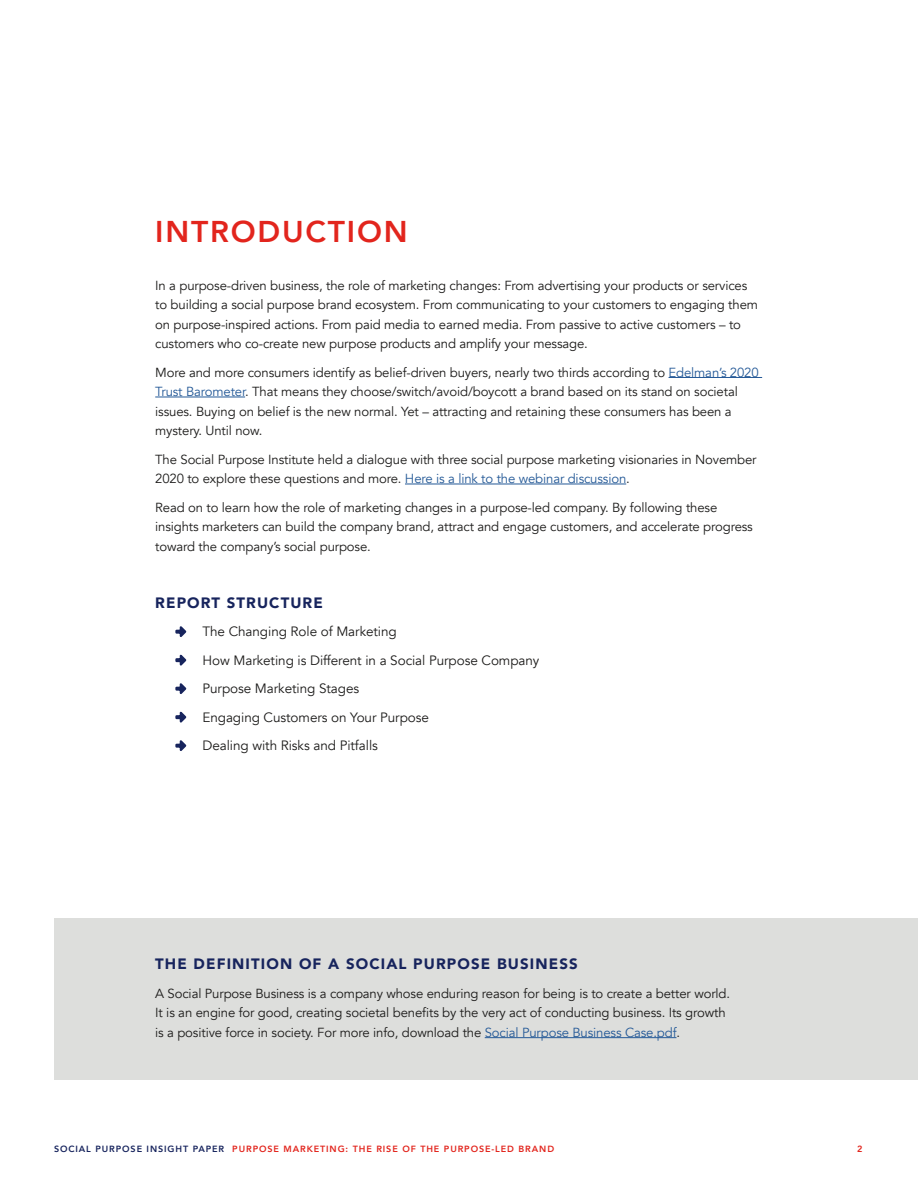
<style>
.page{position:relative;width:918px;height:1188px;background:#fff}
.page>*{position:absolute;margin:0;border:0;box-sizing:border-box;transform-origin:0 0}
.t1{font:800 30px "Avenir";letter-spacing:.06em;color:#e2251d}
.t2{font:900 15px "Avenir";letter-spacing:.075em;color:#17245d}
.t3{font:13.5px/28.5px "Avenir";letter-spacing:-.005em;color:#1c1b1a}
.t4{font:13.2px/19.5px "Avenir";letter-spacing:-.01em;color:#1c1b1a}
.t5{font:800 9px "Avenir";letter-spacing:.1em;color:#e2251d}
.s1{color:#245997}
.s2{color:#17245d}
</style>
<div class="page">
<div style="left:54px;top:918px;width:864px;height:162px;background:#dddedc"></div>
<hr style="left:669px;top:377px;width:93px;height:1px;background:#245997">
<hr style="left:155px;top:397px;width:90px;height:1px;background:#245997">
<hr style="left:405px;top:484px;width:221px;height:1px;background:#245997">
<hr style="left:485px;top:1037px;width:191px;height:1px;background:#245997">
<h1 class="t1" style="left:155px;top:208px;width:254px">INTRODUCTION</h1>
<p class="t4" style="left:155px;top:275px;width:604px">In a purpose-driven business, the role of marketing changes: From advertising your products or services to building a social purpose brand ecosystem. From communicating to your customers to engaging them on purpose-inspired actions. From paid media to earned media. From passive to active customers – to customers who co-create new purpose products and amplify your message.</p>
<p class="t4" style="left:155px;top:362px;width:605px">More and more consumers identify as belief-driven buyers, nearly two thirds according to <span class="s1">Edelman’s 2020<br>Trust Barometer</span>. That means they choose/switch/avoid/boycott a brand based on its stand on societal issues. Buying on belief is the new normal. Yet – attracting and retaining these consumers has been a mystery. Until now.</p>
<p class="t4" style="left:155px;top:449px;width:603px">The Social Purpose Institute held a dialogue with three social purpose marketing visionaries in November<br>2020 to explore these questions and more. <span class="s1">Here is a link to the webinar discussion</span>.</p>
<p class="t4" style="left:155px;top:497px;width:599px">Read on to learn how the role of marketing changes in a purpose-led company. By following these insights marketers can build the company brand, attract and engage customers, and accelerate progress toward the company’s social purpose.</p>
<p class="t2" style="left:155px;top:589px;width:169px">REPORT STRUCTURE</p>
<p class="t3" style="left:202px;top:617px;width:338px">The Changing Role of Marketing<br>How Marketing is Different in a Social Purpose Company Purpose Marketing Stages<br>Engaging Customers on Your Purpose<br>Dealing with Risks and Pitfalls</p>
<p class="t2" style="left:155px;top:951px;width:424px">THE DEFINITION OF A SOCIAL PURPOSE BUSINESS</p>
<p class="t4" style="left:155px;top:984px;width:576px">A Social Purpose Business is a company whose enduring reason for being is to create a better world.<br>It is an engine for good, creating societal benefits by the very act of conducting business. Its growth is a positive force in society. For more info, download the <span class="s1">Social Purpose Business Case.pdf</span>.</p>
<p class="t5" style="left:54px;top:1142px;width:502px"><span class="s2">SOCIAL PURPOSE INSIGHT PAPER</span> PURPOSE MARKETING: THE RISE OF THE PURPOSE-LED BRAND</p>
<p class="t5" style="left:857px;top:1142px;width:7px">2</p>
</div>
